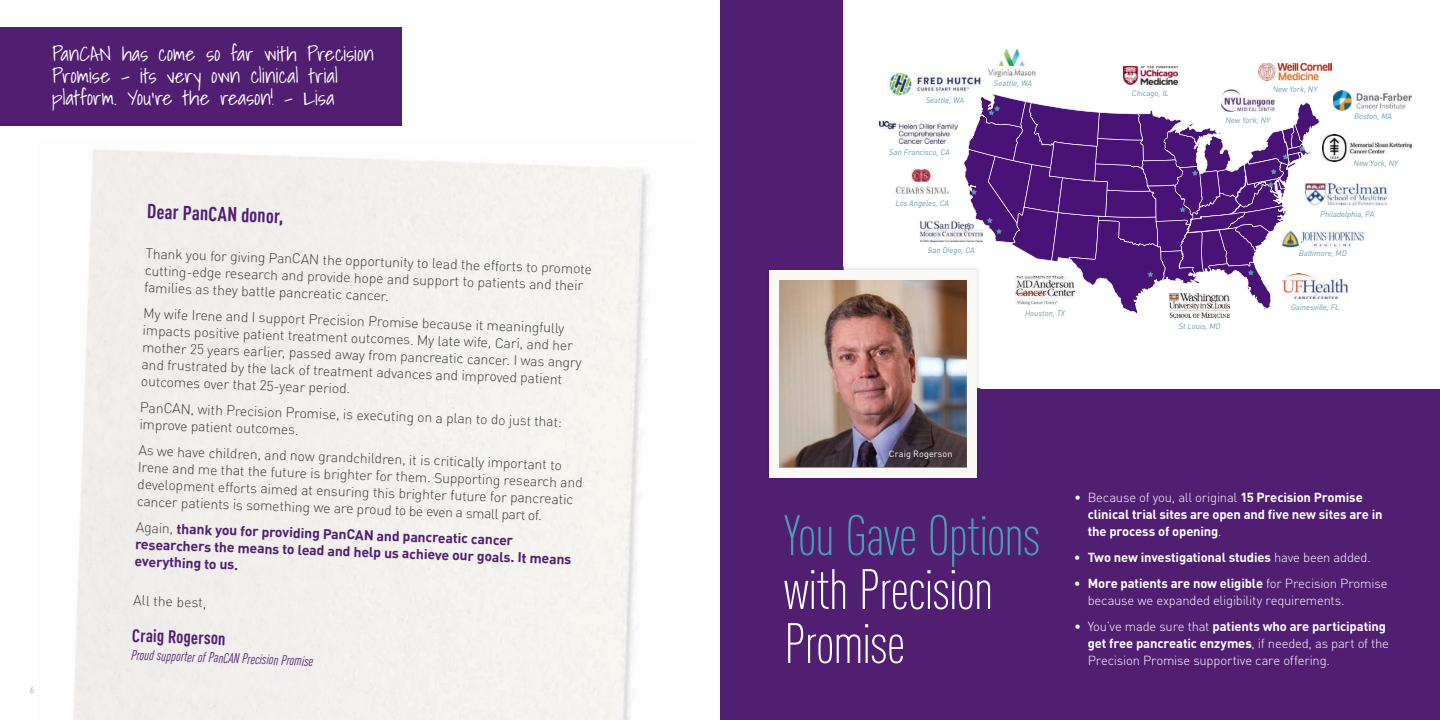
<style>
.page{position:relative;width:1440px;height:720px;background:#fff}
.page>*{position:absolute;margin:0;border:0;box-sizing:border-box;transform-origin:0 0}
.t1{font:300 condensed 56px/54px "DINOT";letter-spacing:-.03em;color:#fff}
.t2{font:300 condensed 56px "DINOT";letter-spacing:-.025em;color:#4b9db7}
.t3{font:700 condensed 20px "DINOT";color:#501f72}
.t4{font:300 19.8px/22px "Shadows Into";color:#fff;scale:1.11 1}
.t5{font:700 condensed 18px "DINOT";color:#501f72}
.t6{font:300 14px/17px "DINOT";color:#3e3e3f}
.t7{font:700 14px/17px "DINOT";color:#501f72}
.t8{font:italic condensed 14px "DINOT";color:#501f72}
.t9{font:300 13px/17px "DINOT";letter-spacing:-.015em;color:#fff}
.t10{font:700 13px/17px "DINOT";letter-spacing:-.01em;color:#fff}
.t11{font:9px "DINOT";letter-spacing:.01em;color:#fff}
.t12{font:9px "DINOT";color:#a8a9ad}
.t13{font:italic 7.9px "DINOT";color:#5e9bad}
.s1{font-weight:300;color:#3e3e3f}
.s2{font-weight:300}
.s3{font-weight:700}
</style>
<div class="page">
<div style="left:720px;top:0;width:720px;height:720px;background:#501f72"></div>
<div style="left:844px;top:0;width:596px;height:388px;background:#fff"></div>
<img style="left:888px;top:72px;width:93px;height:24px">
<img style="left:988px;top:49px;width:48px;height:27px">
<img style="left:1170px;top:314px;width:59px;height:3px">
<img style="left:880px;top:121px;width:77px;height:22px">
<img style="left:920px;top:220px;width:44px;height:22px">
<img style="left:1321px;top:275px;width:27px;height:24px">
<img style="left:1321px;top:184px;width:68px;height:22px">
<img style="left:1323px;top:135px;width:89px;height:26px">
<img style="left:1333px;top:91px;width:78px;height:19px">
<img style="left:1259px;top:63px;width:72px;height:17px">
<svg style="left:964px;top:90px;width:357px;height:224px"></svg>
<img style="left:896px;top:168px;width:53px;height:26px">
<img style="left:1282px;top:230px;width:82px;height:18px">
<img style="left:1016px;top:276px;width:58px;height:29px">
<img style="left:1123px;top:66px;width:54px;height:19px">
<img style="left:769px;top:267px;width:211px;height:211px">
<img style="left:844px;top:267px;width:136px;height:121px">
<div style="left:770px;top:270px;width:207px;height:207px;background:#fbf9f6"></div>
<img style="left:780px;top:280px;width:187px;height:187px">
<div style="left:73px;top:150px;width:313px;height:570px;background:#f1eeec"></div>
<img style="left:73px;top:149px;width:34px;height:298px">
<div style="left:313px;top:685px;width:291px;height:35px;background:#f3f1ee"></div>
<div style="left:0;top:27px;width:402px;height:99px;background:#501f72"></div>
<img style="left:883px;top:444px;width:75px;height:21px">
<h3 class="t4" style="left:52px;top:42px;width:291px">PanCAN has come so far with Precision<br>Promise – its very own clinical trial platform. You’re the reason! - Lisa</h3>
<p class="t12" style="left:30px;top:684px;width:6px">6</p>
<h2 class="t3" style="left:147px;top:199px;width:138px;rotate:2deg">Dear PanCAN donor,</h2>
<p class="t6" style="left:146px;top:245px;width:448px;rotate:2deg">Thank you for giving PanCAN the opportunity to lead the efforts to promote cutting-edge research and provide hope and support to patients and their families as they battle pancreatic cancer.</p>
<p class="t6" style="left:144px;top:305px;width:441px;rotate:2deg">M y wife Irene and I support Precision Promise because it meaningfully impacts positive patient treatment outcomes. M y late wife, Cari, and her mother 25 years earlier, passed away from pancreatic cancer. I was angry and frustrated by the lack of treatment advances and improved patient outcomes over that 25-year period.</p>
<p class="t6" style="left:140px;top:399px;width:427px;rotate:2deg">PanCAN , with Precision Promise, is executing on a plan to do just that: improve patient outcomes.</p>
<p class="t6" style="left:139px;top:442px;width:446px;rotate:2deg">As we have children, and now grandchildren, it is critically important to Irene and me that the future is brighter for them. Supporting research and development efforts aimed at ensuring this brighter future for pancreatic cancer patients is something we are proud to be even a small part of.</p>
<p class="t7" style="left:136px;top:518px;width:438px;rotate:2deg"><span class="s1">Again,</span> thank you for providing PanCAN and pancreatic cancer researchers the m eans to lead and help us achieve our goals. It m eans everything to us.</p>
<p class="t6" style="left:134px;top:591px;width:75px;rotate:2deg">All the best,</p>
<p class="t5" style="left:133px;top:624px;width:95px;rotate:2deg">Craig Rogerson</p>
<p class="t8" style="left:132px;top:647px;width:183px;rotate:2deg">Proud supporter of PanCAN Precision Promise</p>
<p class="t13" style="left:926px;top:95px;width:40px">Seattle, WA</p>
<p class="t13" style="left:889px;top:147px;width:62px">San Francisco, CA</p>
<p class="t13" style="left:896px;top:198px;width:55px">Los Angeles, CA</p>
<p class="t13" style="left:928px;top:245px;width:48px">San Diego, CA</p>
<p class="t13" style="left:994px;top:78px;width:40px">Seattle, WA</p>
<p class="t13" style="left:1025px;top:308px;width:42px">Houston, TX</p>
<p class="t13" style="left:1132px;top:89px;width:38px">Chicago, IL</p>
<p class="t13" style="left:1273px;top:84px;width:47px">New York, NY</p>
<p class="t13" style="left:1225px;top:116px;width:47px">New York, NY</p>
<p class="t13" style="left:1354px;top:111px;width:40px">Boston, MA</p>
<p class="t13" style="left:1354px;top:159px;width:47px">New York, NY</p>
<p class="t13" style="left:1320px;top:210px;width:55px">Philadelphia, PA</p>
<p class="t13" style="left:1299px;top:248px;width:50px">Baltimore, MD</p>
<p class="t13" style="left:1179px;top:321px;width:43px">St Louis, MO</p>
<p class="t13" style="left:1291px;top:303px;width:50px">Gainesville, FL</p>
<p class="t11" style="left:889px;top:448px;width:65px">Craig Rogerson</p>
<h1 class="t2" style="left:784px;top:503px;width:258px">You Gave Options</h1>
<h1 class="t1" style="left:784px;top:563px;width:211px">with Precision<br>Promise</h1>
<p class="t10" style="left:1088px;top:489px;width:296px;text-indent:-13px"><span class="s2">• Because of you, all original</span> 15 Precision Promise clinical trial sites are open and five new sites are in the process of opening<span class="s2">.</span></p>
<p class="t10" style="left:1074px;top:549px;width:298px">• Two new investigational studies <span class="s2">have been added.</span></p>
<p class="t9" style="left:1088px;top:575px;width:301px;text-indent:-13px"><span class="s3">• More patients are now eligible</span> for Precision Promise because we expanded eligibility requirements.</p>
<p class="t9" style="left:1088px;top:618px;width:303px;text-indent:-13px">• You’ve made sure that <span class="s3">patients who are participating get free pancreatic enzymes</span>, if needed, as part of the<br>Precision Promise supportive care offering.</p>
</div>
